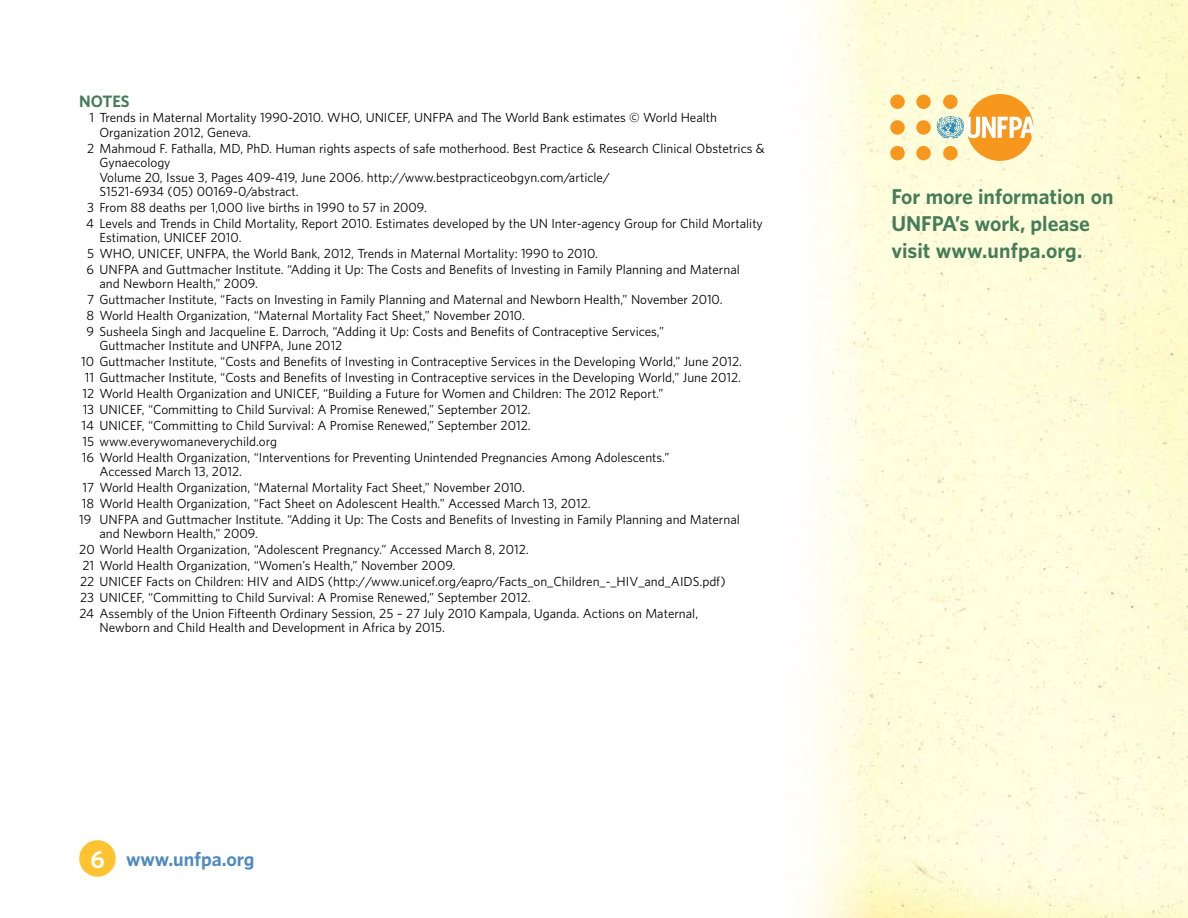
<style>
.page{position:relative;width:1188px;height:918px;background:#fff}
.page>*{position:absolute;margin:0;border:0;box-sizing:border-box;transform-origin:0 0}
.t1{font:700 19.5px/27px "UNFPA";color:#467c58}
.t2{font:700 18px "UNFPA";color:#4f8abe}
.t3{font:700 15px "UNFPA";color:#467c58}
.t4{font:12px/15.9px "UNFPA Text";color:#000}
.s1{font-size:22.5px;color:#fff}
</style>
<div class="page">
<img style="left:806px;top:0;width:382px;height:918px">
<div style="left:79px;top:840px;width:37px;height:37px;background:#ffc230;border-radius:50%"></div>
<div style="left:916px;top:120px;width:15px;height:15px;background:#f8971d;border-radius:50%"></div>
<div style="left:916px;top:146px;width:15px;height:14px;background:#f8971d;border-radius:50%"></div>
<div style="left:916px;top:95px;width:15px;height:14px;background:#f8971d;border-radius:50%"></div>
<div style="left:890px;top:120px;width:15px;height:15px;background:#f8971d;border-radius:50%"></div>
<div style="left:890px;top:146px;width:15px;height:14px;background:#f8971d;border-radius:50%"></div>
<div style="left:890px;top:95px;width:15px;height:14px;background:#f8971d;border-radius:50%"></div>
<svg style="left:937px;top:94px;width:96px;height:67px;background:#f2c884"></svg>
<p class="t3" style="left:79px;top:91px;width:52px">NOTES</p>
<p class="t4" style="left:99px;top:110px;width:619px;line-height:14.4px;text-indent:-10px">1 Trends in Maternal Mortality 1990-2010. WHO, UNICEF, UNFPA and The World Bank estimates © World Health<br>Organization 2012, Geneva.</p>
<p class="t4" style="left:99px;top:141px;width:667px;line-height:14.4px;text-indent:-12px">2 Mahmoud F. Fathalla, MD, PhD. Human rights aspects of safe motherhood. Best Practice &amp; Research Clinical Obstetrics &amp; Gynaecology<br>Volume 20, Issue 3, Pages 409-419, June 2006. http://www.bestpracticeobgyn.com/article/<br>S1521-6934 (05) 00169-0/abstract.</p>
<p class="t4" style="left:86px;top:199px;width:678px">3 From 88 deaths per 1,000 live births in 1990 to 57 in 2009.<br>4 Levels and Trends in Child Mortality, Report 2010. Estimates developed by the UN Inter-agency Group for Child Mortality</p>
<p class="t4" style="left:87px;top:229px;width:655px;text-indent:13px">Estimation, UNICEF 2010.<br>5 WHO, UNICEF, UNFPA, the World Bank, 2012, Trends in Maternal Mortality: 1990 to 2010.<br>6 UNFPA and Guttmacher Institute. “Adding it Up: The Costs and Benefits of Investing in Family Planning and Maternal</p>
<p class="t4" style="left:86px;top:275px;width:638px;text-indent:13px">and Newborn Health,” 2009.<br>7 Guttmacher Institute, “Facts on Investing in Family Planning and Maternal and Newborn Health,” November 2010.<br>8 World Health Organization, “Maternal Mortality Fact Sheet,” November 2010.<br>9 Susheela Singh and Jacqueline E. Darroch, “Adding it Up: Costs and Benefits of Contraceptive Services,”</p>
<p class="t4" style="left:99px;top:338px;width:244px">Guttmacher Institute and UNFPA, June 2012</p>
<p class="t4" style="left:81px;top:353px;width:662px">10 Guttmacher Institute, “Costs and Benefits of Investing in Contraceptive Services in the Developing World,” June 2012.</p>
<p class="t4" style="left:85px;top:369px;width:658px">11 Guttmacher Institute, “Costs and Benefits of Investing in Contraceptive services in the Developing World,” June 2012.</p>
<p class="t4" style="left:82px;top:385px;width:583px">12 World Health Organization and UNICEF, “Building a Future for Women and Children: The 2012 Report.”</p>
<p class="t4" style="left:83px;top:401px;width:450px">13 UNICEF, “Committing to Child Survival: A Promise Renewed,” September 2012.</p>
<p class="t4" style="left:82px;top:417px;width:451px">14 UNICEF, “Committing to Child Survival: A Promise Renewed,” September 2012.</p>
<p class="t4" style="left:83px;top:433px;width:196px">15 www.everywomaneverychild.org</p>
<p class="t4" style="left:82px;top:449px;width:589px">16 World Health Organization, “Interventions for Preventing Unintended Pregnancies Among Adolescents.”</p>
<p class="t4" style="left:79px;top:463px;width:662px;text-indent:20px">Accessed March 13, 2012.<br>17 World Health Organization, “Maternal Mortality Fact Sheet,” November 2010.<br>18 World Health Organization, “Fact Sheet on Adolescent Health.” Accessed March 13, 2012.<br>19 UNFPA and Guttmacher Institute. “Adding it Up: The Costs and Benefits of Investing in Family Planning and Maternal</p>
<p class="t4" style="left:79px;top:525px;width:648px;text-indent:20px">and Newborn Health,” 2009.<br>20 World Health Organization, “Adolescent Pregnancy.” Accessed March 8, 2012.<br>21 World Health Organization, “Women’s Health,” November 2009.<br>22 UNICEF Facts on Children: HIV and AIDS (http://www.unicef.org/eapro/Facts_on_Children_-_HIV_and_AIDS.pdf)<br>23 UNICEF, “Committing to Child Survival: A Promise Renewed,” September 2012.<br>24 Assembly of the Union Fifteenth Ordinary Session, 25 – 27 July 2010 Kampala, Uganda. Actions on Maternal,</p>
<p class="t4" style="left:99px;top:619px;width:347px">Newborn and Child Health and Development in Africa by 2015.</p>
<h2 class="t2" style="left:90px;top:847px;width:166px"><span class="s1">6</span> www.unfpa.org</h2>
<h1 class="t1" style="left:891px;top:183px;width:224px">For more information on<br>UNFPA’s work, please visit www.unfpa.org.</h1>
</div>
